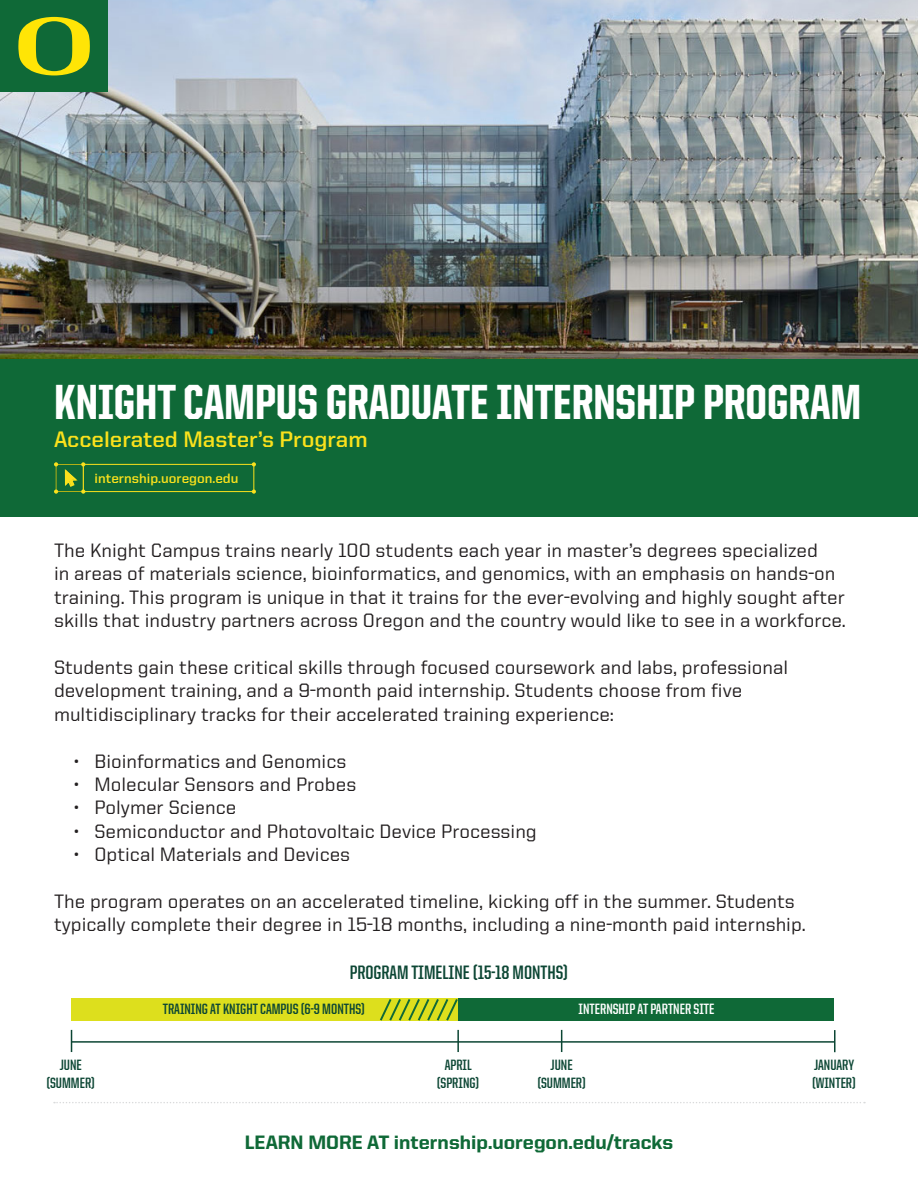
<style>
.page{position:relative;width:918px;height:1188px;background:#fff}
.page>*{position:absolute;margin:0;border:0;box-sizing:border-box;transform-origin:0 0}
.t1{font:800 49.5px "United Sans Cond";color:#fff}
.t2{font:700 22.5px "United Sans Reg";color:#fae11c}
.t3{font:500 19.5px/23.4px "United Sans Reg";color:#231f20}
.t4{font:800 19.5px "United Sans Reg";color:#0f6937}
.t5{font:700 19.5px "United Sans Cond";color:#0c4634}
.t6{font:700 15px "United Sans Cond";color:#0c4634}
.t7{font:700 15px "United Sans Cond";color:#fff}
.t8{font:700 13.65px "United Sans Reg";color:#fae11c}
</style>
<div class="page">
<hr style="left:72px;top:1041px;width:762px;height:2px;background:#0c4634">
<svg style="left:561px;top:1030px;width:1px;height:22px"></svg>
<hr style="left:834px;top:1030px;width:2px;height:22px;background:#0c4634">
<svg style="left:71px;top:1030px;width:1px;height:22px"></svg>
<div style="left:457px;top:999px;width:377px;height:22px;background:#0f6937"></div>
<div style="left:71px;top:999px;width:386px;height:22px;background:#dddf1d"></div>
<hr style="left:457px;top:1030px;width:2px;height:22px;background:#0c4634">
<svg style="left:54px;top:1102px;width:811px;height:1px"></svg>
<svg style="left:378px;top:998px;width:82px;height:23px"></svg>
<img style="left:0;top:0;width:918px;height:360px">
<div style="left:0;top:360px;width:918px;height:157px;background:#0f6937"></div>
<div style="left:83px;top:464px;width:171px;height:28px;border:1px solid #fae11c"></div>
<svg style="left:252px;top:489px;width:4px;height:5px"></svg>
<svg style="left:252px;top:462px;width:4px;height:4px"></svg>
<svg style="left:54px;top:462px;width:31px;height:32px"></svg>
<div style="left:0;top:0;width:108px;height:92px;background:#0f6937"></div>
<svg style="left:18px;top:17px;width:72px;height:58px"></svg>
<p class="t1" style="left:54px;top:376px;width:809px">KNIGHT CAMPUS GRADUATE INTERNSHIP PROGRAM</p>
<p class="t2" style="left:54px;top:427px;width:315px">Accelerated Master’s Program</p>
<p class="t8" style="left:95px;top:470px;width:145px">internship.uoregon.edu</p>
<p class="t3" style="left:54px;top:538px;width:793px">The Knight Campus trains nearly 100 students each year in master’s degrees specialized<br>in areas of materials science, bioinformatics, and genomics, with an emphasis on hands-on training. This program is unique in that it trains for the ever-evolving and highly sought after skills that industry partners across Oregon and the country would like to see in a workforce.</p>
<p class="t3" style="left:54px;top:655px;width:736px">Students gain these critical skills through focused coursework and labs, professional development training, and a 9-month paid internship. Students choose from five multidisciplinary tracks for their accelerated training experience:</p>
<p class="t3" style="left:74px;top:749px;width:274px">• Bioinformatics and Genomics</p>
<p class="t3" style="left:74px;top:772px;width:284px">• Molecular Sensors and Probes</p>
<p class="t3" style="left:74px;top:796px;width:164px">• Polymer Science</p>
<p class="t3" style="left:74px;top:819px;width:464px">• Semiconductor and Photovoltaic Device Processing</p>
<p class="t3" style="left:74px;top:843px;width:278px">• Optical Materials and Devices</p>
<p class="t3" style="left:54px;top:889px;width:753px">The program operates on an accelerated timeline, kicking off in the summer. Students typically complete their degree in 15-18 months, including a nine-month paid internship.</p>
<p class="t5" style="left:350px;top:963px;width:220px">PROGRAM TIMELINE (15-18 MONTHS)</p>
<p class="t6" style="left:60px;top:1057px;width:24px">JUNE</p>
<p class="t6" style="left:46px;top:1075px;width:50px">(SUMMER)</p>
<p class="t6" style="left:163px;top:1001px;width:204px">TRAINING AT KNIGHT CAMPUS (6-9 MONTHS)</p>
<p class="t7" style="left:579px;top:1001px;width:137px">INTERNSHIP AT PARTNER SITE</p>
<p class="t6" style="left:445px;top:1057px;width:29px">APRIL</p>
<p class="t6" style="left:437px;top:1075px;width:44px">(SPRING)</p>
<p class="t6" style="left:551px;top:1057px;width:24px">JUNE</p>
<p class="t6" style="left:537px;top:1075px;width:50px">(SUMMER)</p>
<p class="t4" style="left:245px;top:1132px;width:430px">LEARN MORE AT internship.uoregon.edu/tracks</p>
<p class="t6" style="left:814px;top:1057px;width:42px">JANUARY</p>
<p class="t6" style="left:812px;top:1075px;width:45px">(WINTER)</p>
</div>
